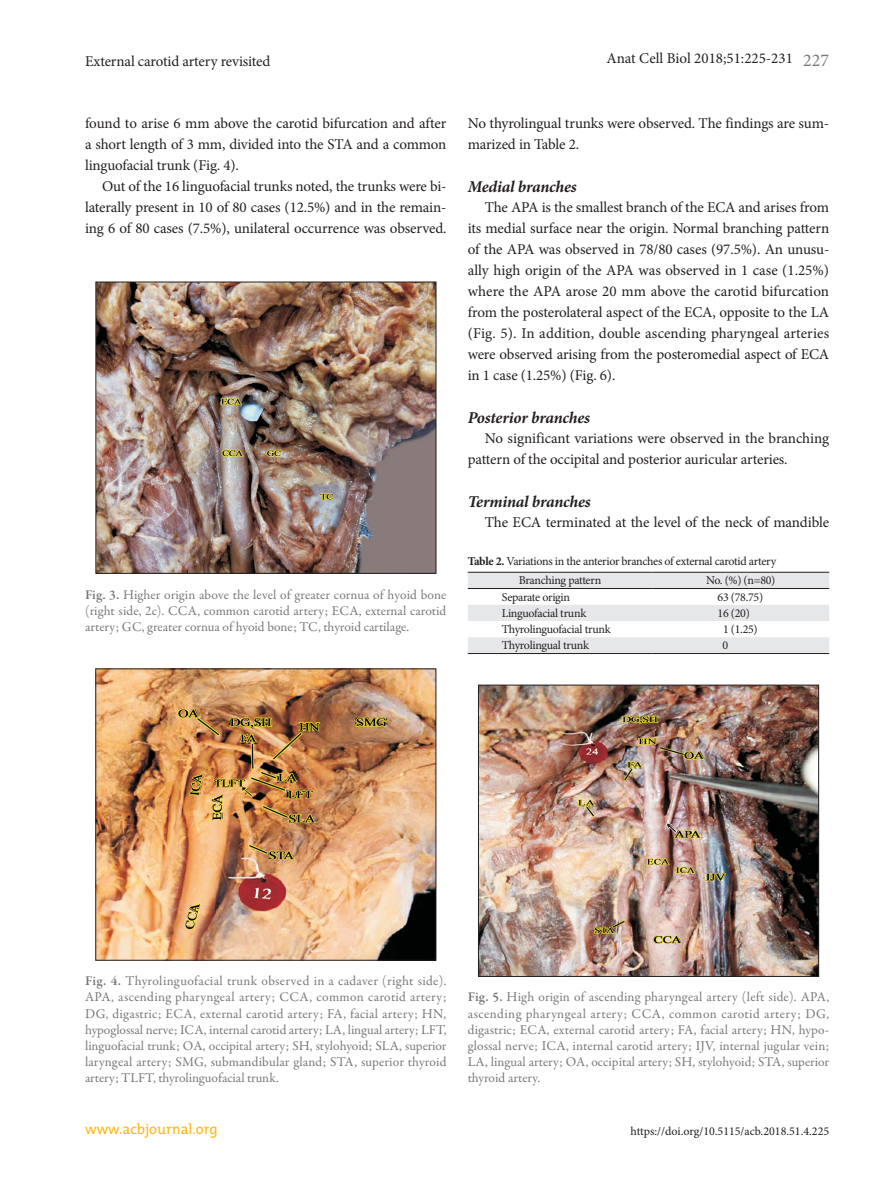
<style>
.page{position:relative;width:893px;height:1191px;background:#fff}
.page>*{position:absolute;margin:0;border:0;box-sizing:border-box;transform-origin:0 0}
.t1{font:italic 700 16.5px "Minion Pro";letter-spacing:-.015em;color:#231f20}
.t2{font:15px/21px "Minion Pro";letter-spacing:-.01em;color:#231f20;text-align:justify}
.t3{font:14.7px "The Mix";color:#fcb814}
.t4{font:13.5px/16.2px "Garamond Premr Pro";color:#76787b;text-align:justify}
.t5{font:12px/18.8px "Minion Pro";letter-spacing:-.025em;color:#231f20}
.t6{font:12px "Minion Pro";color:#231f20}
.s1{font-weight:600}
.s2{font-size:18px;color:#76787b}
.s3{font-weight:700}
</style>
<div class="page">
<img style="left:98px;top:284px;width:336px;height:287px">
<div style="left:96px;top:282px;width:340px;height:291px;border:1px solid #231f20"></div>
<img style="left:97px;top:670px;width:337px;height:288px">
<div style="left:95px;top:668px;width:341px;height:292px;border:1px solid #231f20"></div>
<img style="left:480px;top:687px;width:337px;height:287px">
<div style="left:478px;top:685px;width:341px;height:291px;border:1px solid #231f20"></div>
<svg style="left:665px;top:822px;width:12px;height:11px"></svg>
<svg style="left:468px;top:573px;width:361px;height:80px"></svg>
<hr style="left:468px;top:572px;width:184px;height:1px;background:#231f20">
<hr style="left:652px;top:572px;width:177px;height:1px;background:#231f20">
<hr style="left:468px;top:588px;width:184px;height:1px;background:#231f20">
<hr style="left:652px;top:588px;width:177px;height:1px;background:#231f20">
<hr style="left:468px;top:653px;width:184px;height:1px;background:#231f20">
<hr style="left:652px;top:653px;width:177px;height:1px;background:#231f20">
<p class="t2" style="left:85px;top:50px;width:187px">External carotid artery revisited</p>
<p class="t2" style="left:85px;top:113px;width:363px">found to arise 6 mm above the carotid bifurcation and after a short length of 3 mm, divided into the STA and a common linguofacial trunk (Fig. 4).</p>
<p class="t2" style="left:85px;top:176px;width:363px;text-indent:17px">Out of the 16 linguofacial trunks noted, the trunks were bi&shy;laterally present in 10 of 80 cases (12.5%) and in the remain&shy;ing 6 of 80 cases (7.5%), unilateral occurrence was observed.</p>
<p class="t4" style="left:85px;top:587px;width:363px"><span class="s1">Fig. 3.</span> Higher origin above the level of greater cornua of hyoid bone (right side, 2c). CCA, common carotid artery; ECA, external carotid artery; GC, greater cornua of hyoid bone; TC, thyroid cartilage.</p>
<p class="t2" style="left:606px;top:48px;width:224px">Anat Cell Biol 2018;51:225-231 <span class="s2">227</span></p>
<p class="t2" style="left:468px;top:113px;width:363px">No thyrolingual trunks were observed. The findings are sum&shy;marized in Table 2.</p>
<p class="t1" style="left:468px;top:175px;width:110px">Medial branches</p>
<p class="t2" style="left:468px;top:197px;width:363px;text-indent:17px">The APA is the smallest branch of the ECA and arises from its medial surface near the origin. Normal branching pattern of the APA was observed in 78/80 cases (97.5%). An unusu&shy;ally high origin of the APA was observed in 1 case (1.25%) where the APA arose 20 mm above the carotid bifurcation from the posterolateral aspect of the ECA, opposite to the LA (Fig. 5). In addition, double ascending pharyngeal arteries were observed arising from the posteromedial aspect of ECA in 1 case (1.25%) (Fig. 6).</p>
<p class="t1" style="left:468px;top:406px;width:124px">Posterior branches</p>
<p class="t2" style="left:468px;top:428px;width:363px;text-indent:17px">No significant variations were observed in the branching pattern of the occipital and posterior auricular arteries.</p>
<p class="t1" style="left:468px;top:490px;width:124px">Terminal branches</p>
<p class="t2" style="left:485px;top:512px;width:346px">The ECA terminated at the level of the neck of mandible</p>
<p class="t5" style="left:519px;top:552px;width:259px;text-indent:-51px"><span class="s3">Table 2.</span> Variations in the anterior branches of external carotid artery<br>Branching pattern</p>
<p class="t5" style="left:706px;top:571px;width:71px">No. (%) (n=80)</p>
<p class="t5" style="left:502px;top:587px;width:70px">Separate origin</p>
<p class="t5" style="left:718px;top:587px;width:47px">63 (78.75)</p>
<p class="t5" style="left:502px;top:603px;width:86px">Linguofacial trunk</p>
<p class="t5" style="left:718px;top:603px;width:34px">16 (20)</p>
<p class="t5" style="left:502px;top:620px;width:110px">Thyrolinguofacial trunk</p>
<p class="t5" style="left:723px;top:620px;width:36px">1 (1.25)</p>
<p class="t5" style="left:502px;top:636px;width:89px">Thyrolingual trunk</p>
<p class="t5" style="left:722px;top:636px;width:7px">0</p>
<p class="t4" style="left:85px;top:973px;width:363px"><span class="s1">Fig. 4.</span> Thyrolinguofacial trunk observed in a cadaver (right side).<br>APA, ascending pharyngeal artery; CCA, common carotid artery; DG, digastric; ECA, external carotid artery; FA, facial artery; HN, hypoglossal nerve; ICA, internal carotid artery; LA, lingual artery; LFT, linguofacial trunk; OA, occipital artery; SH, stylohyoid; SLA, superior laryngeal artery; SMG, submandibular gland; STA, superior thyroid artery; TLFT, thyrolinguofacial trunk.</p>
<p class="t3" style="left:85px;top:1117px;width:134px">www.acbjournal.org</p>
<p class="t4" style="left:468px;top:989px;width:363px"><span class="s1">Fig. 5.</span> High origin of ascending pharyngeal artery (left side). APA, ascending pharyngeal artery; CCA, common carotid artery; DG, digastric; ECA, external carotid artery; FA, facial artery; HN, hypo&shy;glossal nerve; ICA, internal carotid artery; IJV, internal jugular vein; LA, lingual artery; OA, occipital artery; SH, stylohyoid; STA, superior thyroid artery.</p>
<p class="t6" style="left:631px;top:1123px;width:200px">https://doi.org/10.5115/acb.2018.51.4.225</p>
</div>
